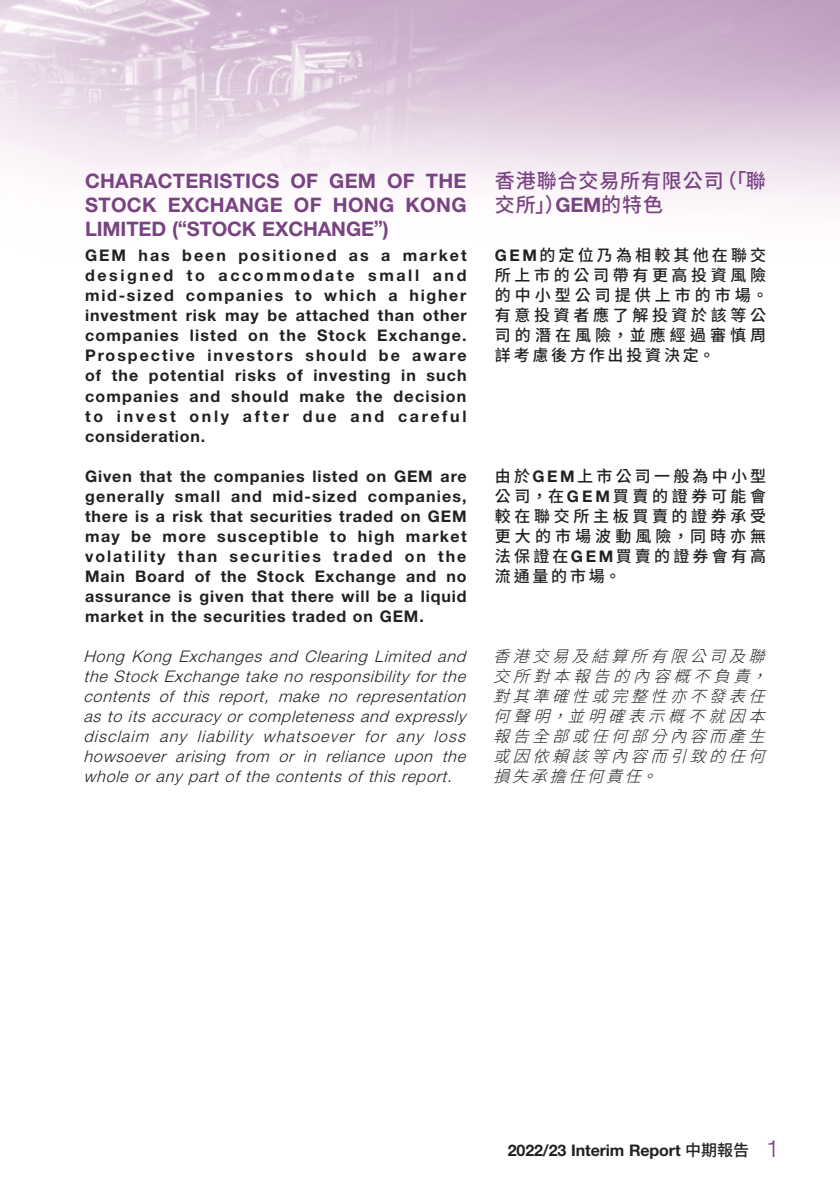
<style>
.page{position:relative;width:840px;height:1191px;background:#fff}
.page>*{position:absolute;margin:0;border:0;box-sizing:border-box;transform-origin:0 0}
.Heading_1{font:700 20px/24px "Helvetica Neue LT Std";letter-spacing:.01em;color:#794282;text-align:justify}
.C_Heading_1{font:500 20px/24px "Source Han Sans TC";letter-spacing:.045em;color:#794282}
.Body_Text{font:700 16px/20px "Helvetica Neue LT Std";letter-spacing:.055em;color:#231f20;text-align:justify}
.Body_Text-2{font:italic 300 16px/20px "Helvetica Neue LT Std";color:#231f20}
.C_Body_Text{font:500 16px/20px "Source Han Sans TC";letter-spacing:.225em;color:#231f20}
.C_Body_Text-2{font:italic 300 16px/20px "Source Han Sans TC";color:#231f20}
.Body_Text-3{font:700 16px "Helvetica Neue LT Std";letter-spacing:-.005em;color:#231f20}
.s1{font-family:"Helvetica Neue LT Std";font-weight:700}
.s2{font-family:"Source Han Sans TC";font-weight:500}
.s3{font-weight:300;font-size:24px;color:#794282}
</style>
<div class="page">
<img style="left:0;top:0;width:839px;height:208px">
<p class="Heading_1" style="left:85px;top:168px;width:382px">CHARACTERISTICS OF GEM OF THE STOCK EXCHANGE OF HONG KONG LIMITED (“STOCK EXCHANGE”)</p>
<p class="Body_Text" style="left:85px;top:245px;width:383px">GEM has been positioned as a market designed to accommodate small and mid-sized companies to which a higher investment risk may be attached than other companies listed on the Stock Exchange.<br>Prospective investors should be aware of the potential risks of investing in such companies and should make the decision to invest only after due and careful consideration.</p>
<p class="Body_Text" style="left:85px;top:465px;width:383px">Given that the companies listed on GEM are generally small and mid-sized companies, there is a risk that securities traded on GEM may be more susceptible to high market volatility than securities traded on the Main Board of the Stock Exchange and no assurance is given that there will be a liquid market in the securities traded on GEM.</p>
<p class="Body_Text-2" style="left:83px;top:645px;width:388px">Hong Kong Exchanges and Clearing Limited and the Stock Exchange take no responsibility for the contents of this report, make no representation as to its accuracy or completeness and expressly disclaim any liability whatsoever for any loss howsoever arising from or in reliance upon the whole or any part of the contents of this report.</p>
<p class="C_Heading_1" style="left:494px;top:169px;width:272px">香港聯合交易所有限公司（「聯交所」）<span class="s1">GEM</span>的特色</p>
<p class="C_Body_Text" style="left:494px;top:246px;width:274px"><span class="s1">GEM</span>的定位乃為相較其他在聯交所上市的公司帶有更高投資風險的中小型公司提供上市的市場。有意投資者應了解投資於該等公司的潛在風險，並應經過審慎周詳考慮後方作出投資決定。</p>
<p class="C_Body_Text" style="left:494px;top:466px;width:273px;text-align:justify">由於<span class="s1">GEM</span>上市公司一般為中小型公司，在<span class="s1">GEM</span>買賣的證券可能會較在聯交所主板買賣的證券承受更大的市場波動風險，同時亦無法保證在<span class="s1">GEM</span>買賣的證券會有高流通量的市場。</p>
<p class="C_Body_Text-2" style="left:493px;top:646px;width:287px">香港交易及結算所有限公司及聯交所對本報告的內容概不負責，對其準確性或完整性亦不發表任何聲明，並明確表示概不就因本報告全部或任何部分內容而產生或因依賴該等內容而引致的任何損失承擔任何責任。</p>
<p class="Body_Text-3" style="left:507px;top:1139px;width:273px">2022/23 Interim Report <span class="s2">中期報告</span> <span class="s3">1</span></p>
</div>
